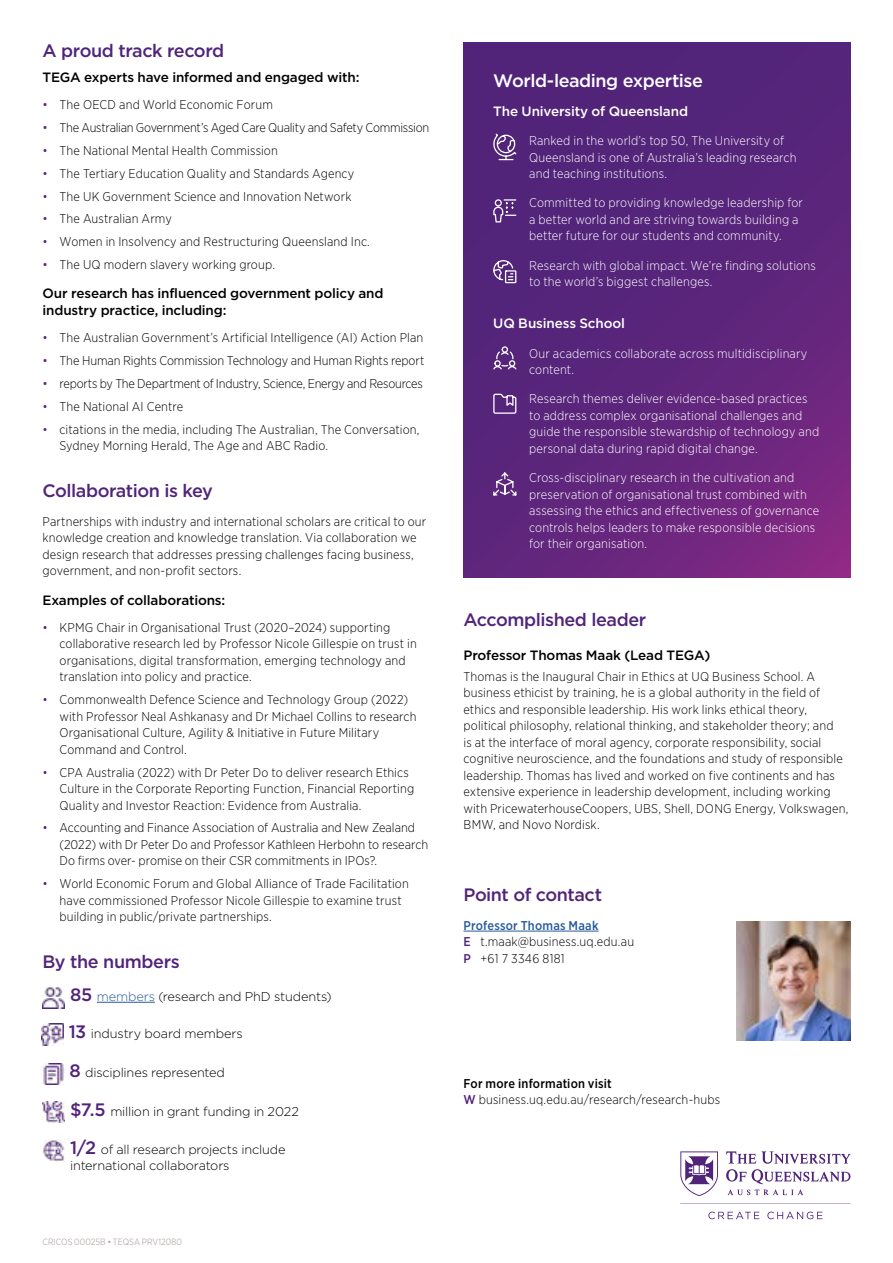
<style>
.page{position:relative;width:893px;height:1263px;background:#fff}
.page>*{position:absolute;margin:0;border:0;box-sizing:border-box;transform-origin:0 0}
.t1{font:500 18px "Gotham";letter-spacing:-.025em;color:#51247a}
.t2{font:500 18px "Gotham";letter-spacing:-.025em;color:#fff}
.t3{font:500 13.5px/16.5px "Gotham";letter-spacing:-.01em;color:#000}
.t4{font:500 13.5px "Gotham";letter-spacing:-.01em;color:#fff}
.t5{font:300 12.75px/16.5px "Gotham Narrow";letter-spacing:.01em;color:#000}
.t6{font:300 12.75px/16.5px "Gotham Narrow";letter-spacing:.01em;color:#fff}
.t7{font:300 12.75px/16.5px "Gotham";letter-spacing:-.01em;color:#000}
.t8{font:300 12.75px "Gotham Narrow";letter-spacing:-.02em;color:#000}
.t9{font:300 12.75px "Gotham Narrow";letter-spacing:-.015em;color:#000}
.t10{font:300 12.75px "Gotham Narrow";letter-spacing:-.01em;color:#000}
.t11{font:300 9px "Gotham Narrow";color:#9f9490}
.s1{color:#51247a}
.s2{font-weight:500;font-size:18px;color:#51247a}
.s3{color:#275b9b}
.s4{font-weight:500;color:#275b9b}
.s5{font-weight:500;color:#51247a}
.s6{font-weight:500}
</style>
<div class="page">
<svg style="left:680px;top:1151px;width:171px;height:68px"></svg>
<hr style="left:463px;top:931px;width:135px;height:1px;background:#275b9b">
<svg style="left:463px;top:43px;width:387px;height:535px;background:#5c257b"></svg>
<svg style="left:493px;top:132px;width:25px;height:29px"></svg>
<svg style="left:493px;top:199px;width:24px;height:24px"></svg>
<svg style="left:492px;top:260px;width:25px;height:24px"></svg>
<svg style="left:492px;top:346px;width:25px;height:25px"></svg>
<svg style="left:493px;top:393px;width:24px;height:21px"></svg>
<svg style="left:492px;top:471px;width:26px;height:26px"></svg>
<img style="left:737px;top:921px;width:113px;height:120px">
<img style="left:43px;top:1101px;width:21px;height:22px">
<img style="left:43px;top:987px;width:21px;height:21px">
<hr style="left:97px;top:1002px;width:58px;height:1px;background:#275b9b">
<img style="left:43px;top:1063px;width:21px;height:22px">
<img style="left:42px;top:1024px;width:22px;height:21px">
<img style="left:43px;top:1140px;width:21px;height:21px">
<h1 class="t1" style="left:43px;top:39px;width:183px">A proud track record</h1>
<p class="t3" style="left:43px;top:69px;width:318px">TEGA experts have informed and engaged with:</p>
<p class="t5" style="left:43px;top:96px;width:232px"><span class="s1">•</span> The OECD and World Economic Forum</p>
<p class="t8" style="left:43px;top:120px;width:388px"><span class="s1">•</span> The Australian Government’s Aged Care Quality and Safety Commission</p>
<p class="t5" style="left:43px;top:142px;width:237px"><span class="s1">•</span> The National Mental Health Commission</p>
<p class="t5" style="left:43px;top:165px;width:313px"><span class="s1">•</span> The Tertiary Education Quality and Standards Agency</p>
<p class="t5" style="left:43px;top:188px;width:310px"><span class="s1">•</span> The UK Government Science and Innovation Network</p>
<p class="t5" style="left:43px;top:210px;width:131px"><span class="s1">•</span> The Australian Army</p>
<p class="t5" style="left:43px;top:233px;width:329px"><span class="s1">•</span> Women in Insolvency and Restructuring Queensland Inc.</p>
<p class="t5" style="left:43px;top:256px;width:234px"><span class="s1">•</span> The UQ modern slavery working group.</p>
<p class="t3" style="left:43px;top:285px;width:343px">Our research has influenced government policy and industry practice, including:</p>
<p class="t5" style="left:43px;top:329px;width:382px"><span class="s1">•</span> The Australian Government’s Artificial Intelligence (AI) Action Plan</p>
<p class="t10" style="left:43px;top:353px;width:383px"><span class="s1">•</span> The Human Rights Commission Technology and Human Rights report</p>
<p class="t9" style="left:43px;top:376px;width:382px"><span class="s1">•</span> reports by The Department of Industry, Science, Energy and Resources</p>
<p class="t5" style="left:43px;top:398px;width:142px"><span class="s1">•</span> The National AI Centre</p>
<p class="t5" style="left:60px;top:421px;width:362px;text-indent:-17px"><span class="s1">•</span> citations in the media, including The Australian, The Conversation,<br>Sydney Morning Herald, The Age and ABC Radio.</p>
<h1 class="t1" style="left:43px;top:478px;width:172px">Collaboration is key</h1>
<p class="t5" style="left:43px;top:513px;width:385px">Partnerships with industry and international scholars are critical to our knowledge creation and knowledge translation. Via collaboration we design research that addresses pressing challenges facing business, government, and non-profit sectors.</p>
<p class="t3" style="left:43px;top:591px;width:184px">Examples of collaborations:</p>
<p class="t5" style="left:60px;top:619px;width:359px;text-indent:-17px"><span class="s1">•</span> KPMG Chair in Organisational Trust (2020–2024) supporting collaborative research led by Professor Nicole Gillespie on trust in organisations, digital transformation, emerging technology and translation into policy and practice.</p>
<p class="t5" style="left:60px;top:691px;width:358px;text-indent:-17px"><span class="s1">•</span> Commonwealth Defence Science and Technology Group (2022) with Professor Neal Ashkanasy and Dr Michael Collins to research Organisational Culture, Agility &amp; Initiative in Future Military Command and Control.</p>
<p class="t5" style="left:60px;top:763px;width:356px;text-indent:-17px"><span class="s1">•</span> CPA Australia (2022) with Dr Peter Do to deliver research Ethics<br>Culture in the Corporate Reporting Function, Financial Reporting<br>Quality and Investor Reaction: Evidence from Australia.</p>
<p class="t5" style="left:60px;top:819px;width:370px;text-indent:-17px"><span class="s1">•</span> Accounting and Finance Association of Australia and New Zealand (2022) with Dr Peter Do and Professor Kathleen Herbohn to research<br>Do firms over- promise on their CSR commitments in IPOs?.</p>
<p class="t5" style="left:60px;top:875px;width:351px;text-indent:-17px"><span class="s1">•</span> World Economic Forum and Global Alliance of Trade Facilitation have commissioned Professor Nicole Gillespie to examine trust building in public/private partnerships.</p>
<h1 class="t1" style="left:43px;top:950px;width:139px">By the numbers</h1>
<p class="t7" style="left:70px;top:988px;width:263px"><span class="s2">85</span> <span class="s3">members</span> (research and PhD students)</p>
<p class="t7" style="left:69px;top:1025px;width:175px"><span class="s2">13</span> industry board members</p>
<p class="t7" style="left:69px;top:1064px;width:157px"><span class="s2">8</span> disciplines represented</p>
<p class="t7" style="left:70px;top:1102px;width:230px"><span class="s2">$7.5</span> million in grant funding in 2022</p>
<p class="t7" style="left:70px;top:1141px;width:217px"><span class="s2">1/2</span> of all research projects include international collaborators</p>
<p class="t11" style="left:43px;top:1236px;width:141px">CRICOS 00025B • TEQSA PRV12080</p>
<h1 class="t2" style="left:493px;top:69px;width:211px">World-leading expertise</h1>
<p class="t4" style="left:493px;top:102px;width:196px">The University of Queensland</p>
<p class="t6" style="left:529px;top:132px;width:269px">Ranked in the world’s top 50, The University of<br>Queensland is one of Australia’s leading research and teaching institutions.</p>
<p class="t6" style="left:529px;top:194px;width:275px">Committed to providing knowledge leadership for a better world and are striving towards building a better future for our students and community.</p>
<p class="t6" style="left:529px;top:257px;width:288px">Research with global impact. We’re finding solutions to the world’s biggest challenges.</p>
<p class="t4" style="left:493px;top:315px;width:133px">UQ Business School</p>
<p class="t6" style="left:529px;top:344px;width:280px">Our academics collaborate across multidisciplinary content.</p>
<p class="t6" style="left:529px;top:390px;width:292px">Research themes deliver evidence-based practices to address complex organisational challenges and guide the responsible stewardship of technology and personal data during rapid digital change.</p>
<p class="t6" style="left:529px;top:469px;width:292px">Cross-disciplinary research in the cultivation and preservation of organisational trust combined with assessing the ethics and effectiveness of governance controls helps leaders to make responsible decisions for their organisation.</p>
<h1 class="t1" style="left:463px;top:608px;width:184px">Accomplished leader</h1>
<p class="t3" style="left:463px;top:646px;width:248px">Professor Thomas Maak (Lead TEGA)</p>
<p class="t5" style="left:463px;top:667px;width:386px">Thomas is the Inaugural Chair in Ethics at UQ Business School. A business ethicist by training, he is a global authority in the field of ethics and responsible leadership. His work links ethical theory, political philosophy, relational thinking, and stakeholder theory; and<br>is at the interface of moral agency, corporate responsibility, social cognitive neuroscience, and the foundations and study of responsible leadership. Thomas has lived and worked on five continents and has extensive experience in leadership development, including working with PricewaterhouseCoopers, UBS, Shell, DONG Energy, Volkswagen, BMW, and Novo Nordisk.</p>
<h1 class="t1" style="left:463px;top:882px;width:140px">Point of contact</h1>
<p class="t5" style="left:463px;top:917px;width:172px"><span class="s4">Professor Thomas Maak<br></span><span class="s5">E</span> t.maak@business.uq.edu.au<br><span class="s5">P</span> +61 7 3346 8181</p>
<p class="t5" style="left:463px;top:1075px;width:258px"><span class="s6">For more information visit<br></span><span class="s5">W</span> business.uq.edu.au/research/research-hubs</p>
</div>
